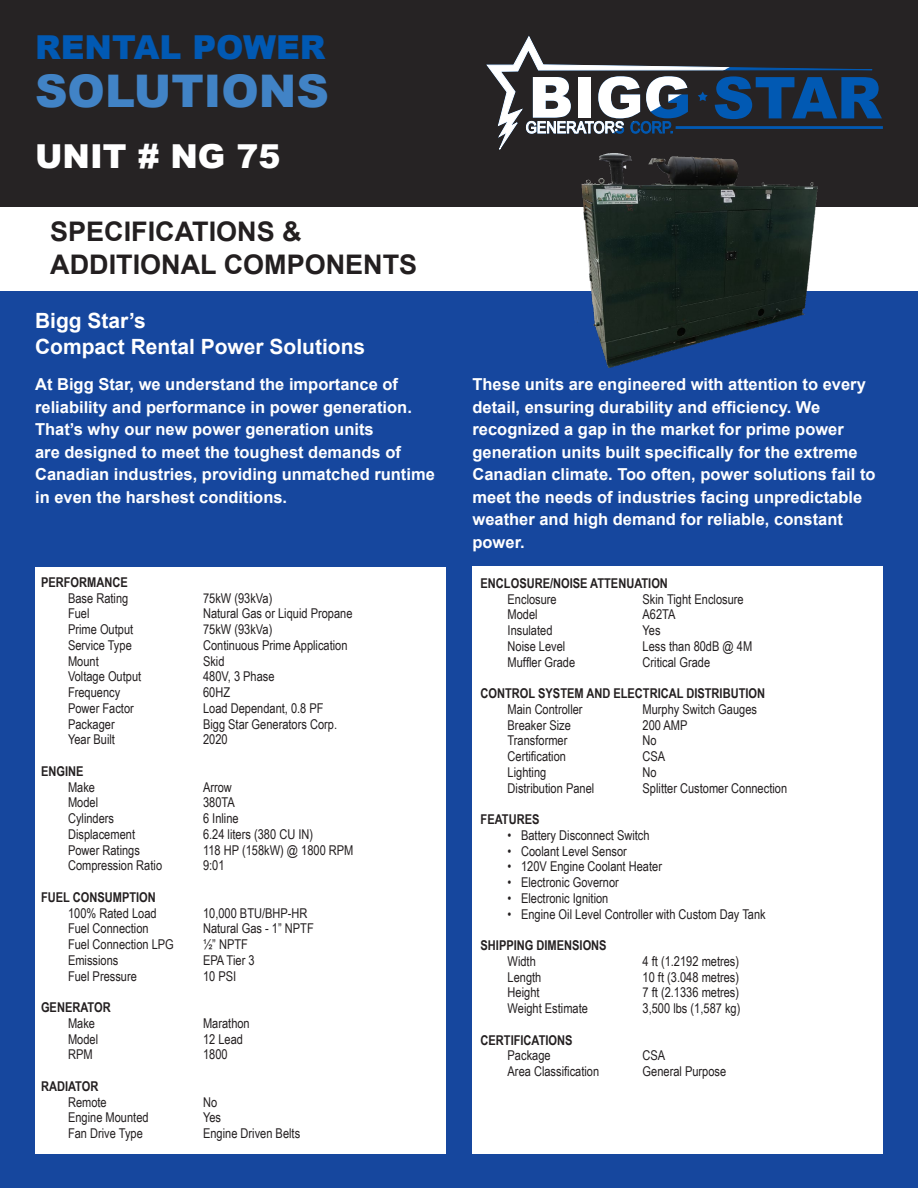
<style>
.page{position:relative;width:918px;height:1188px;background:#fff}
.page>*{position:absolute;margin:0;border:0;box-sizing:border-box;transform-origin:0 0}
.t1{font:900 45px "Arial";color:#4183c6}
.t2{font:900 33px "Arial";color:#0159b3}
.t3{font:900 33px "Arial";color:#fff}
.t4{font:700 27px "Arial";color:#231f20}
.t5{font:700 21px "Arial";color:#fff}
.t6{font:700 16.5px/22.5px "Arial";color:#fff}
.t7{font:13.5px "Arial Narrow";color:#231f20}
.t8{font:700 13.5px "Arial Narrow";color:#231f20}
</style>
<div class="page">
<div style="left:0;top:284px;width:918px;height:904px;background:#16479e"></div>
<div style="left:0;top:0;width:918px;height:207px;background:#262324"></div>
<div style="left:0;top:207px;width:918px;height:84px;background:#fff"></div>
<div style="left:35px;top:567px;width:411px;height:586px;background:#fff"></div>
<hr style="left:676px;top:126px;width:207px;height:3px;background:#0159b3">
<svg style="left:486px;top:36px;width:396px;height:115px;background:#404a57"></svg>
<div style="left:472px;top:566px;width:411px;height:587px;background:#fff"></div>
<img style="left:578px;top:144px;width:244px;height:224px">
<p class="t2" style="left:35px;top:23px;width:292px">RENTAL POWER</p>
<p class="t1" style="left:35px;top:58px;width:295px">SOLUTIONS</p>
<p class="t3" style="left:35px;top:132px;width:247px">UNIT # NG 75</p>
<p class="t4" style="left:50px;top:214px;width:253px">SPECIFICATIONS &amp;</p>
<p class="t4" style="left:50px;top:246px;width:369px">ADDITIONAL COMPONENTS</p>
<p class="t5" style="left:35px;top:307px;width:112px">Bigg Star’s</p>
<p class="t5" style="left:35px;top:332px;width:332px">Compact Rental Power Solutions</p>
<p class="t6" style="left:35px;top:373px;width:401px">At Bigg Star, we understand the importance of reliability and performance in power generation.<br>That’s why our new power generation units<br>are designed to meet the toughest demands of Canadian industries, providing unmatched runtime in even the harshest conditions.</p>
<p class="t6" style="left:472px;top:373px;width:405px">These units are engineered with attention to every detail, ensuring durability and efficiency. We recognized a gap in the market for prime power generation units built specifically for the extreme Canadian climate. Too often, power solutions fail to meet the needs of industries facing unpredictable weather and high demand for reliable, constant power.</p>
<p class="t8" style="left:41px;top:572px;width:88px">PERFORMANCE</p>
<p class="t7" style="left:68px;top:588px;width:62px">Base Rating</p>
<p class="t7" style="left:203px;top:588px;width:71px">75kW (93kVa)</p>
<p class="t7" style="left:68px;top:604px;width:23px">Fuel</p>
<p class="t7" style="left:203px;top:604px;width:151px">Natural Gas or Liquid Propane</p>
<p class="t7" style="left:68px;top:620px;width:67px">Prime Output</p>
<p class="t7" style="left:203px;top:620px;width:71px">75kW (93kVa)</p>
<p class="t7" style="left:68px;top:635px;width:65px">Service Type</p>
<p class="t7" style="left:203px;top:635px;width:146px">Continuous Prime Application</p>
<p class="t7" style="left:68px;top:651px;width:32px">Mount</p>
<p class="t7" style="left:203px;top:651px;width:23px">Skid</p>
<p class="t7" style="left:68px;top:667px;width:75px">Voltage Output</p>
<p class="t7" style="left:203px;top:667px;width:73px">480V, 3 Phase</p>
<p class="t7" style="left:68px;top:683px;width:54px">Frequency</p>
<p class="t7" style="left:203px;top:683px;width:29px">60HZ</p>
<p class="t7" style="left:68px;top:698px;width:67px">Power Factor</p>
<p class="t7" style="left:203px;top:698px;width:122px">Load Dependant, 0.8 PF</p>
<p class="t7" style="left:68px;top:714px;width:48px">Packager</p>
<p class="t7" style="left:203px;top:714px;width:136px">Bigg Star Generators Corp.</p>
<p class="t7" style="left:68px;top:730px;width:48px">Year Built</p>
<p class="t7" style="left:203px;top:730px;width:26px">2020</p>
<p class="t8" style="left:41px;top:761px;width:44px">ENGINE</p>
<p class="t7" style="left:68px;top:777px;width:29px">Make</p>
<p class="t7" style="left:203px;top:777px;width:30px">Arrow</p>
<p class="t7" style="left:68px;top:793px;width:32px">Model</p>
<p class="t7" style="left:203px;top:793px;width:33px">380TA</p>
<p class="t7" style="left:68px;top:809px;width:48px">Cylinders</p>
<p class="t7" style="left:203px;top:809px;width:37px">6 Inline</p>
<p class="t7" style="left:68px;top:824px;width:69px">Displacement</p>
<p class="t7" style="left:203px;top:824px;width:112px">6.24 liters (380 CU IN)</p>
<p class="t7" style="left:68px;top:840px;width:73px">Power Ratings</p>
<p class="t7" style="left:203px;top:840px;width:152px">118 HP (158kW) @ 1800 RPM</p>
<p class="t7" style="left:68px;top:856px;width:96px">Compression Ratio</p>
<p class="t7" style="left:203px;top:856px;width:23px">9:01</p>
<p class="t8" style="left:41px;top:887px;width:116px">FUEL CONSUMPTION</p>
<p class="t7" style="left:68px;top:903px;width:90px">100% Rated Load</p>
<p class="t7" style="left:203px;top:903px;width:106px">10,000 BTU/BHP-HR</p>
<p class="t7" style="left:68px;top:919px;width:82px">Fuel Connection</p>
<p class="t7" style="left:203px;top:919px;width:112px">Natural Gas - 1” NPTF</p>
<p class="t7" style="left:68px;top:935px;width:107px">Fuel Connection LPG</p>
<p class="t7" style="left:203px;top:935px;width:46px">½” NPTF</p>
<p class="t7" style="left:68px;top:950px;width:52px">Emissions</p>
<p class="t7" style="left:203px;top:950px;width:53px">EPA Tier 3</p>
<p class="t7" style="left:68px;top:966px;width:70px">Fuel Pressure</p>
<p class="t7" style="left:203px;top:966px;width:35px">10 PSI</p>
<p class="t8" style="left:41px;top:997px;width:71px">GENERATOR</p>
<p class="t7" style="left:68px;top:1013px;width:29px">Make</p>
<p class="t7" style="left:203px;top:1013px;width:48px">Marathon</p>
<p class="t7" style="left:68px;top:1029px;width:32px">Model</p>
<p class="t7" style="left:203px;top:1029px;width:42px">12 Lead</p>
<p class="t7" style="left:68px;top:1045px;width:26px">RPM</p>
<p class="t7" style="left:203px;top:1045px;width:26px">1800</p>
<p class="t8" style="left:41px;top:1076px;width:59px">RADIATOR</p>
<p class="t7" style="left:68px;top:1092px;width:40px">Remote</p>
<p class="t7" style="left:203px;top:1092px;width:16px">No</p>
<p class="t7" style="left:68px;top:1108px;width:82px">Engine Mounted</p>
<p class="t7" style="left:203px;top:1108px;width:20px">Yes</p>
<p class="t7" style="left:68px;top:1124px;width:76px">Fan Drive Type</p>
<p class="t7" style="left:203px;top:1124px;width:99px">Engine Driven Belts</p>
<p class="t8" style="left:481px;top:573px;width:189px">ENCLOSURE/NOISE ATTENUATION</p>
<p class="t7" style="left:508px;top:589px;width:51px">Enclosure</p>
<p class="t7" style="left:643px;top:589px;width:103px">Skin Tight Enclosure</p>
<p class="t7" style="left:508px;top:605px;width:32px">Model</p>
<p class="t7" style="left:643px;top:605px;width:35px">A62TA</p>
<p class="t7" style="left:508px;top:620px;width:46px">Insulated</p>
<p class="t7" style="left:643px;top:620px;width:20px">Yes</p>
<p class="t7" style="left:508px;top:636px;width:59px">Noise Level</p>
<p class="t7" style="left:643px;top:636px;width:111px">Less than 80dB @ 4M</p>
<p class="t7" style="left:508px;top:652px;width:69px">Muffler Grade</p>
<p class="t7" style="left:643px;top:652px;width:69px">Critical Grade</p>
<p class="t8" style="left:481px;top:683px;width:286px">CONTROL SYSTEM AND ELECTRICAL DISTRIBUTION</p>
<p class="t7" style="left:508px;top:699px;width:77px">Main Controller</p>
<p class="t7" style="left:643px;top:699px;width:116px">Murphy Switch Gauges</p>
<p class="t7" style="left:508px;top:715px;width:65px">Breaker Size</p>
<p class="t7" style="left:643px;top:715px;width:46px">200 AMP</p>
<p class="t7" style="left:508px;top:731px;width:61px">Transformer</p>
<p class="t7" style="left:643px;top:731px;width:16px">No</p>
<p class="t7" style="left:508px;top:746px;width:60px">Certification</p>
<p class="t7" style="left:643px;top:746px;width:24px">CSA</p>
<p class="t7" style="left:508px;top:762px;width:40px">Lighting</p>
<p class="t7" style="left:643px;top:762px;width:16px">No</p>
<p class="t7" style="left:508px;top:778px;width:88px">Distribution Panel</p>
<p class="t7" style="left:643px;top:778px;width:146px">Splitter Customer Connection</p>
<p class="t8" style="left:481px;top:809px;width:60px">FEATURES</p>
<p class="t7" style="left:508px;top:825px;width:144px">• Battery Disconnect Switch</p>
<p class="t7" style="left:508px;top:841px;width:121px">• Coolant Level Sensor</p>
<p class="t7" style="left:508px;top:857px;width:156px">• 120V Engine Coolant Heater</p>
<p class="t7" style="left:508px;top:872px;width:113px">• Electronic Governor</p>
<p class="t7" style="left:508px;top:888px;width:102px">• Electronic Ignition</p>
<p class="t7" style="left:508px;top:904px;width:260px">• Engine Oil Level Controller with Custom Day Tank</p>
<p class="t8" style="left:481px;top:935px;width:128px">SHIPPING DIMENSIONS</p>
<p class="t7" style="left:508px;top:951px;width:30px">Width</p>
<p class="t7" style="left:643px;top:951px;width:98px">4 ft (1.2192 metres)</p>
<p class="t7" style="left:508px;top:967px;width:35px">Length</p>
<p class="t7" style="left:643px;top:967px;width:98px">10 ft (3.048 metres)</p>
<p class="t7" style="left:508px;top:983px;width:33px">Height</p>
<p class="t7" style="left:643px;top:983px;width:98px">7 ft (2.1336 metres)</p>
<p class="t7" style="left:508px;top:998px;width:82px">Weight Estimate</p>
<p class="t7" style="left:643px;top:998px;width:99px">3,500 lbs (1,587 kg)</p>
<p class="t8" style="left:481px;top:1030px;width:94px">CERTIFICATIONS</p>
<p class="t7" style="left:508px;top:1046px;width:45px">Package</p>
<p class="t7" style="left:643px;top:1046px;width:24px">CSA</p>
<p class="t7" style="left:508px;top:1061px;width:93px">Area Classification</p>
<p class="t7" style="left:643px;top:1061px;width:85px">General Purpose</p>
</div>
